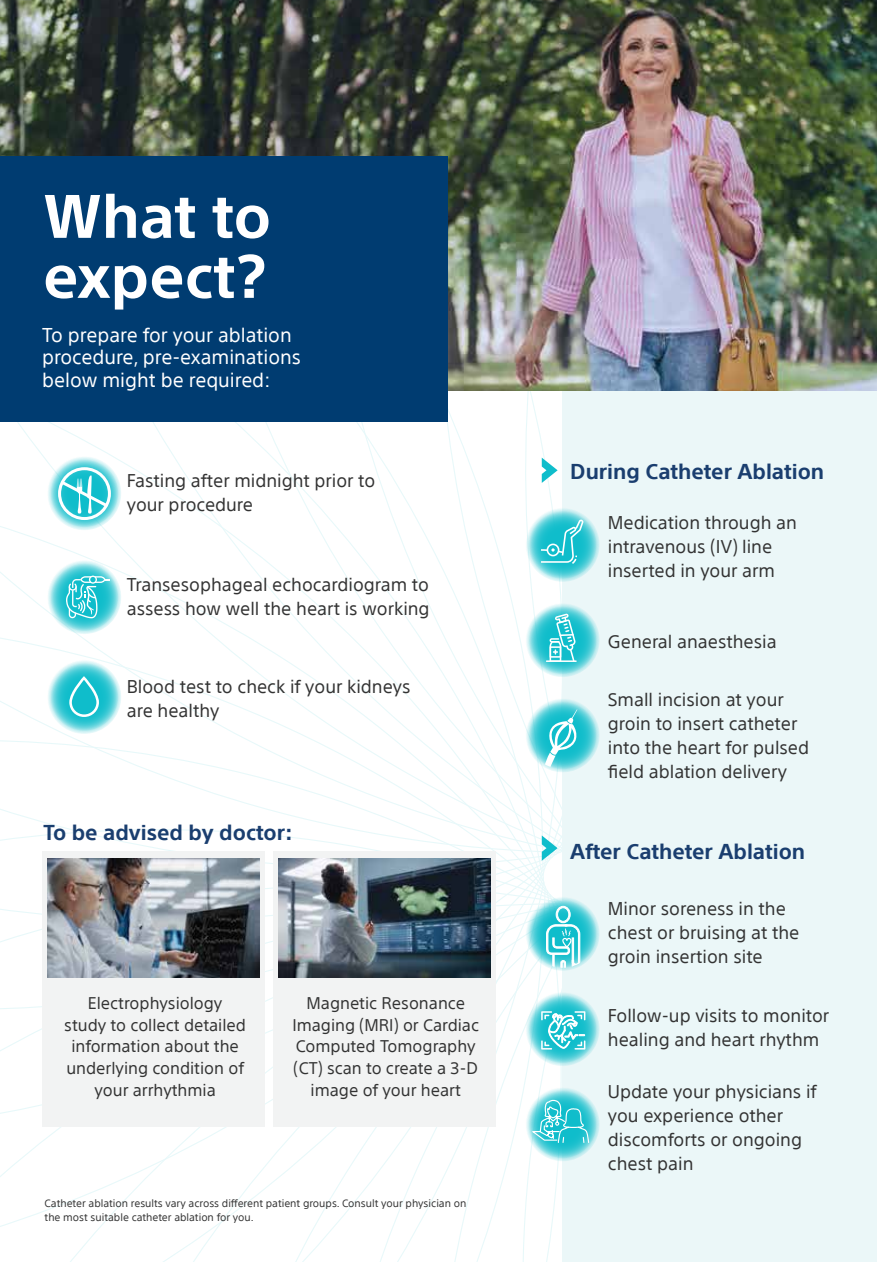
<style>
.page{position:relative;width:877px;height:1263px;background:#fff}
.page>*{position:absolute;margin:0;border:0;box-sizing:border-box;transform-origin:0 0}
.t1{font:700 60px/60px "SST";color:#fff}
.t2{font:700 21px "SST";color:#1a3e6f}
.t3{font:19.5px/22.5px "SST";color:#fff}
.t4{font:18px/24px "SST";color:#333}
.t5{font:16.5px/21.8px "SST";color:#333;text-align:center}
.t6{font:10.5px/13.5px "SST";color:#333}
</style>
<div class="page">
<svg style="left:43px;top:422px;width:299px;height:429px"></svg>
<svg style="left:342px;top:390px;width:169px;height:467px"></svg>
<svg style="left:511px;top:390px;width:44px;height:475px"></svg>
<svg style="left:0;top:880px;width:545px;height:382px"></svg>
<div style="left:562px;top:116px;width:314px;height:1145px;background:#ebf7f8"></div>
<div style="left:43px;top:851px;width:222px;height:276px;background:#f2f3f3"></div>
<div style="left:273px;top:851px;width:222px;height:276px;background:#f2f3f3"></div>
<img style="left:0;top:0;width:876px;height:390px">
<div style="left:0;top:157px;width:447px;height:265px;background:#003c71"></div>
<svg style="left:47px;top:660px;width:74px;height:74px"></svg>
<svg style="left:50px;top:663px;width:68px;height:68px;background:#58d0da"></svg>
<svg style="left:68px;top:675px;width:32px;height:43px"></svg>
<svg style="left:47px;top:560px;width:74px;height:74px"></svg>
<svg style="left:50px;top:563px;width:68px;height:68px;background:#64d3dc"></svg>
<svg style="left:66px;top:576px;width:43px;height:42px;background:#4fced8"></svg>
<svg style="left:525px;top:507px;width:74px;height:75px"></svg>
<svg style="left:528px;top:511px;width:68px;height:68px;background:#61d2db"></svg>
<svg style="left:525px;top:603px;width:74px;height:74px"></svg>
<svg style="left:528px;top:606px;width:68px;height:68px;background:#51ced8"></svg>
<svg style="left:525px;top:896px;width:74px;height:75px"></svg>
<svg style="left:528px;top:900px;width:68px;height:68px"></svg>
<svg style="left:525px;top:1087px;width:74px;height:74px"></svg>
<svg style="left:528px;top:1090px;width:68px;height:68px"></svg>
<svg style="left:525px;top:992px;width:74px;height:74px"></svg>
<svg style="left:528px;top:995px;width:68px;height:68px;background:#60d2db"></svg>
<img style="left:48px;top:858px;width:212px;height:119px">
<img style="left:278px;top:858px;width:212px;height:119px">
<svg style="left:47px;top:456px;width:74px;height:74px"></svg>
<svg style="left:50px;top:459px;width:68px;height:68px"></svg>
<div style="left:58px;top:467px;width:53px;height:53px;border:3px solid #fff;border-radius:50%"></div>
<svg style="left:58px;top:475px;width:52px;height:39px"></svg>
<svg style="left:541px;top:458px;width:16px;height:25px"></svg>
<svg style="left:541px;top:835px;width:16px;height:26px"></svg>
<svg style="left:525px;top:698px;width:74px;height:74px"></svg>
<svg style="left:528px;top:701px;width:68px;height:68px;background:#59d0da"></svg>
<svg style="left:544px;top:709px;width:33px;height:60px;background:#5cd1db"></svg>
<svg style="left:541px;top:520px;width:42px;height:44px;background:#3dc9d4"></svg>
<hr style="left:545px;top:660px;width:31px;height:2px;background:#fff">
<svg style="left:549px;top:614px;width:26px;height:47px"></svg>
<svg style="left:529px;top:1098px;width:60px;height:46px;background:#56d0d9"></svg>
<svg style="left:545px;top:905px;width:35px;height:63px"></svg>
<svg style="left:541px;top:1011px;width:44px;height:38px;background:#61d3dc"></svg>
<h1 class="t1" style="left:43px;top:186px;width:230px">What to expect?</h1>
<p class="t3" style="left:42px;top:323px;width:260px">To prepare for your ablation procedure, pre-examinations below might be required:</p>
<p class="t4" style="left:127px;top:469px;width:250px">Fasting after midnight prior to your procedure</p>
<p class="t4" style="left:127px;top:572px;width:304px">Transesophageal echocardiogram to assess how well the heart is working</p>
<p class="t4" style="left:127px;top:674px;width:285px">Blood test to check if your kidneys are healthy</p>
<p class="t2" style="left:43px;top:819px;width:251px">To be advised by doctor:</p>
<p class="t5" style="left:64px;top:992px;width:183px">Electrophysiology<br>study to collect detailed information about the underlying condition of your arrhythmia</p>
<p class="t5" style="left:292px;top:992px;width:188px">Magnetic Resonance<br>Imaging (MRI) or Cardiac<br>Computed Tomography (CT) scan to create a 3-D image of your heart</p>
<p class="t6" style="left:45px;top:1196px;width:423px">Catheter ablation results vary across different patient groups. Consult your physician on the most suitable catheter ablation for you.</p>
<p class="t2" style="left:570px;top:459px;width:255px">During Catheter Ablation</p>
<p class="t4" style="left:607px;top:510px;width:190px">Medication through an intravenous (IV) line inserted in your arm</p>
<p class="t4" style="left:607px;top:629px;width:170px">General anaesthesia</p>
<p class="t4" style="left:607px;top:687px;width:203px">Small incision at your groin to insert catheter into the heart for pulsed field ablation delivery</p>
<p class="t2" style="left:570px;top:839px;width:236px">After Catheter Ablation</p>
<p class="t4" style="left:607px;top:896px;width:193px">Minor soreness in the chest or bruising at the groin insertion site</p>
<p class="t4" style="left:607px;top:1003px;width:223px">Follow-up visits to monitor healing and heart rhythm</p>
<p class="t4" style="left:607px;top:1079px;width:210px">Update your physicians if you experience other discomforts or ongoing chest pain</p>
</div>
